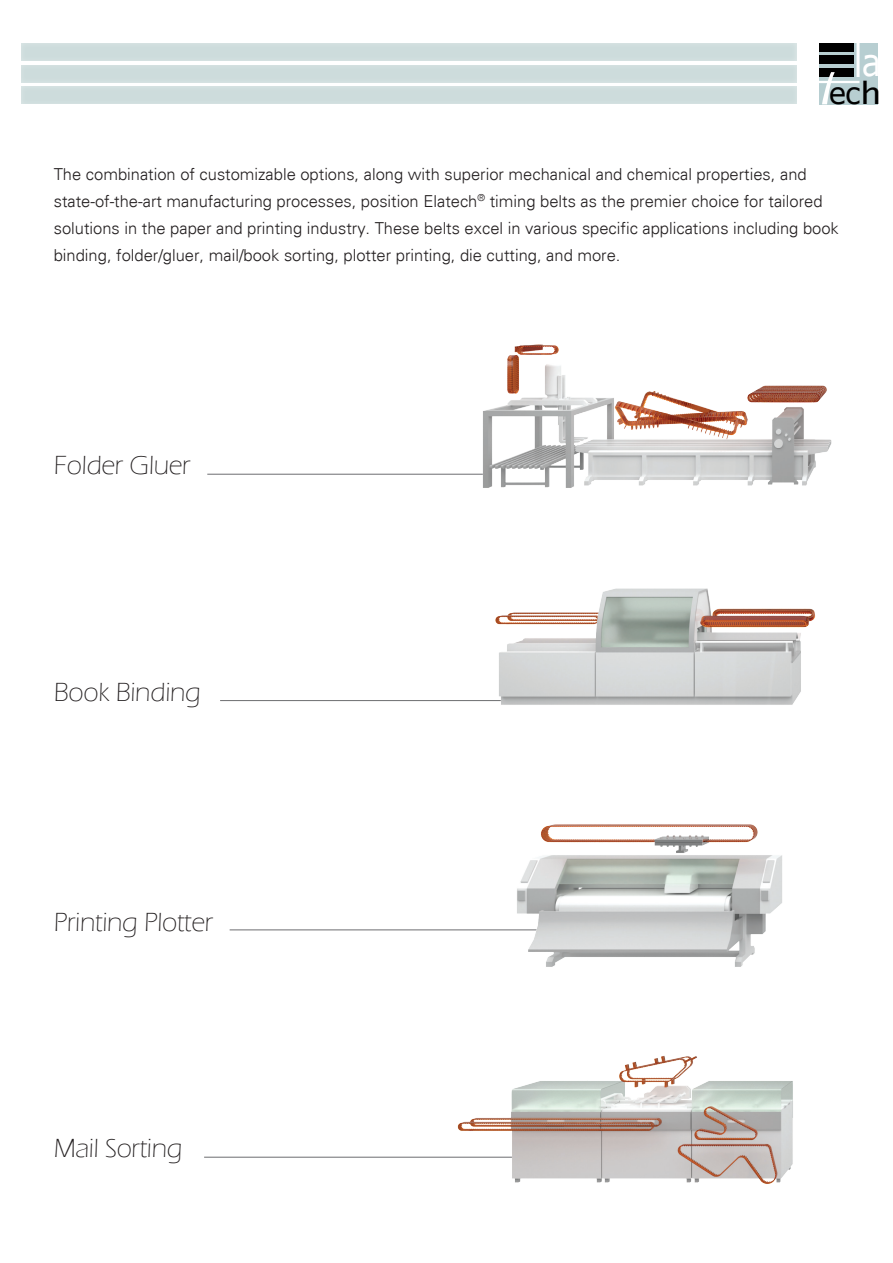
<style>
.page{position:relative;width:893px;height:1263px;background:#fff}
.page>*{position:absolute;margin:0;border:0;box-sizing:border-box;transform-origin:0 0}
.t1{font:45.9px "Verdana";color:#fff;scale:.7 1}
.t2{font:37.8px "Verdana";color:#fff;scale:.85 1}
.t3{font:30px "Verdana";color:#000}
.t4{font:300 27px "Eras ITC";letter-spacing:-.01em;color:#231f20}
.t5{font:300 16.5px/27px "Univers";color:#231f20}
.s1{font-family:"Lucida Sans Unicode";font-size:30.45px}
</style>
<div class="page">
<div style="left:20px;top:42px;width:776px;height:20px;background:#cddcdc"></div>
<div style="left:17px;top:60px;width:780px;height:24px;background:#fff;opacity:.39"></div>
<div style="left:20px;top:85px;width:777px;height:20px;background:#cedcdc"></div>
<div style="left:819px;top:43px;width:59px;height:61px;background:#b7ced1"></div>
<div style="left:819px;top:43px;width:34px;height:8px;background:#000"></div>
<div style="left:819px;top:56px;width:34px;height:8px;background:#000"></div>
<div style="left:819px;top:68px;width:34px;height:9px;background:#000"></div>
<svg style="left:819px;top:72px;width:40px;height:32px"></svg>
<hr style="left:230px;top:930px;width:338px;height:1px;background:#6c6d70">
<img style="left:453px;top:824px;width:329px;height:143px">
<hr style="left:220px;top:700px;width:348px;height:1px;background:#6c6d70">
<img style="left:453px;top:588px;width:363px;height:117px">
<hr style="left:207px;top:474px;width:276px;height:1px;background:#6c6d70">
<img style="left:458px;top:344px;width:374px;height:144px">
<hr style="left:204px;top:1157px;width:364px;height:1px;background:#6c6d70">
<img style="left:436px;top:1056px;width:357px;height:128px">
<h1 class="t1" style="left:854px;top:28px;width:14px">l</h1>
<h2 class="t2" style="left:862px;top:36px;width:24px">a</h2>
<h3 class="t3" style="left:829px;top:72px;width:54px">ec<span class="s1">h</span></h3>
<p class="t5" style="left:54px;top:161px;width:786px">The combination of customizable options, along with superior mechanical and chemical properties, and state-of-the-art manufacturing processes, position Elatech<sup>®</sup> timing belts as the premier choice for tailored solutions in the paper and printing industry. These belts excel in various specific applications including book binding, folder/gluer, mail/book sorting, plotter printing, die cutting, and more.</p>
<h3 class="t4" style="left:54px;top:450px;width:138px">Folder Gluer</h3>
<h3 class="t4" style="left:54px;top:677px;width:149px">Book Binding</h3>
<h3 class="t4" style="left:54px;top:907px;width:161px">Printing Plotter</h3>
<h3 class="t4" style="left:54px;top:1133px;width:130px">Mail Sorting</h3>
</div>
